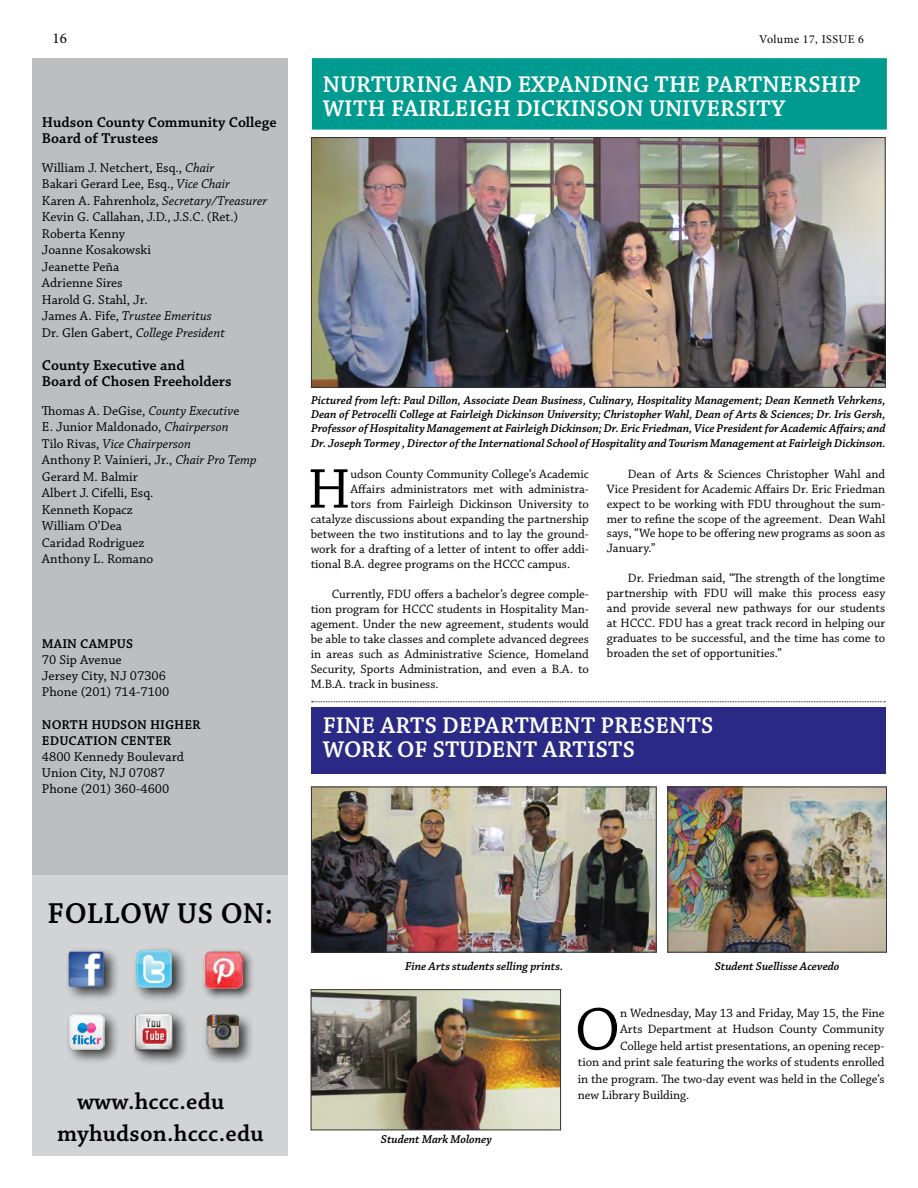
<style>
.page{position:relative;width:918px;height:1188px;background:#fff}
.page>*{position:absolute;margin:0;border:0;box-sizing:border-box;transform-origin:0 0}
.t1{font:63.45px "Chaparral Pro";color:#000}
.t2{font:58.95px "Chaparral Pro";color:#000}
.t3{font:600 30.45px "Chaparral Pro";letter-spacing:.015em;color:#000}
.t4{font:600 24.15px/31px "Chaparral Pro";letter-spacing:.01em;color:#000}
.t5{font:600 24px/24px "Chaparral Pro";color:#fff}
.t6{font:15px/16.5px "Chaparral Pro Semibold Capt";color:#000}
.t7{font:15px "Minion Pro";color:#000}
.t8{font:13.5px/16.5px "Chaparral Pro";color:#000}
.t9{font:13.35px/16px "Chaparral Pro Capt";color:#000}
.t10{font:13.35px/16px "Chaparral Pro Semibold Capt";color:#000}
.t11{font:12.75px/15px "Chaparral Pro";letter-spacing:-.005em;color:#000;text-align:justify}
.t12{font:italic 600 12px/14.4px "Chaparral Pro";color:#000;text-align:justify}
.t13{font:12px "Minion Pro";letter-spacing:.04em;color:#000}
.s1{font-style:italic}
</style>
<div class="page">
<img style="left:313px;top:139px;width:571px;height:247px">
<div style="left:311px;top:137px;width:575px;height:251px;border:1px solid #333"></div>
<div style="left:32px;top:58px;width:256px;height:1098px;background:#bcbec0"></div>
<div style="left:32px;top:875px;width:256px;height:281px;background:#d1d3d4"></div>
<div style="left:64px;top:947px;width:56px;height:56px;background:#000;opacity:.75"></div>
<img style="left:65px;top:948px;width:45px;height:45px">
<div style="left:64px;top:1010px;width:56px;height:55px;background:#000;opacity:.75"></div>
<img style="left:68px;top:1014px;width:37px;height:36px">
<div style="left:201px;top:948px;width:53px;height:53px;background:#000;opacity:.75"></div>
<img style="left:204px;top:951px;width:38px;height:38px">
<div style="left:132px;top:946px;width:56px;height:58px;background:#000;opacity:.75"></div>
<img style="left:133px;top:948px;width:41px;height:41px">
<div style="left:131px;top:1009px;width:58px;height:59px;background:#000;opacity:.75"></div>
<img style="left:134px;top:1014px;width:40px;height:39px">
<div style="left:201px;top:1011px;width:54px;height:54px;background:#000;opacity:.75"></div>
<img style="left:205px;top:1013px;width:36px;height:36px">
<svg style="left:312px;top:701px;width:573px;height:1px"></svg>
<div style="left:312px;top:58px;width:575px;height:72px;background:#009b90;border:2px solid #009b90"></div>
<img style="left:313px;top:991px;width:246px;height:137px">
<div style="left:311px;top:989px;width:250px;height:141px;border:1px solid #333"></div>
<img style="left:313px;top:789px;width:342px;height:162px">
<div style="left:311px;top:787px;width:346px;height:166px;border:1px solid #333"></div>
<img style="left:669px;top:789px;width:216px;height:162px">
<div style="left:667px;top:787px;width:220px;height:166px;border:1px solid #333"></div>
<div style="left:311px;top:707px;width:575px;height:67px;background:#2a2a86"></div>
<p class="t7" style="left:53px;top:29px;width:16px">16</p>
<p class="t13" style="left:759px;top:32px;width:106px">Volume 17, ISSUE 6</p>
<p class="t6" style="left:42px;top:114px;width:236px">Hudson County Community College<br>Board of Trustees</p>
<p class="t8" style="left:42px;top:160px;width:227px">William J. Netchert, Esq., <span class="s1">Chair<br></span>Bakari Gerard Lee, Esq., <span class="s1">Vice Chair<br></span>Karen A. Fahrenholz, <span class="s1">Secretary/Treasurer<br></span>Kevin G. Callahan, J.D., J.S.C. (Ret.)<br>Roberta Kenny<br>Joanne Kosakowski<br>Jeanette Peña<br>Adrienne Sires<br>Harold G. Stahl, Jr.<br>James A. Fife, <span class="s1">Trustee Emeritus<br></span>Dr. Glen Gabert, <span class="s1">College President</span></p>
<p class="t6" style="left:42px;top:357px;width:191px">County Executive and<br>Board of Chosen Freeholders</p>
<p class="t8" style="left:42px;top:403px;width:216px">Thomas A. DeGise, <span class="s1">County Executiv</span>e<br>E. Junior Maldonado, <span class="s1">Chairperson<br></span>Tilo Rivas, <span class="s1">Vice Chairperson<br></span>Anthony P. Vainieri, Jr., <span class="s1">Chair Pro Temp<br></span>Gerard M. Balmir<br>Albert J. Cifelli, Esq.<br>Kenneth Kopacz<br>William O’Dea<br>Caridad Rodriguez<br>Anthony L. Romano</p>
<p class="t10" style="left:42px;top:636px;width:93px">MAIN CAMPUS</p>
<p class="t9" style="left:42px;top:652px;width:129px">70 Sip Avenue<br>Jersey City, NJ 07306<br>Phone (201) 714-7100</p>
<p class="t10" style="left:42px;top:717px;width:160px">NORTH HUDSON HIGHER<br>EDUCATION CENTER</p>
<p class="t9" style="left:42px;top:749px;width:143px">4800 Kennedy Boulevard<br>Union City, NJ 07087<br>Phone (201) 360-4600</p>
<h3 class="t5" style="left:323px;top:73px;width:539px">NURTURING AND EXPANDING THE PARTNERSHIP<br>WITH FAIRLEIGH DICKINSON UNIVERSITY</h3>
<p class="t12" style="left:311px;top:393px;width:576px">Pictured from left: Paul Dillon, Associate Dean Business, Culinary, Hospitality Management; Dean Kenneth Vehrkens, Dean of Petrocelli College at Fairleigh Dickinson University; Christopher Wahl, Dean of Arts &amp; Sciences; Dr. Iris Gersh, Professor of Hospitality Management at Fairleigh Dickinson; Dr. Eric Friedman, Vice President for Academic Affairs; and Dr. Joseph Tormey , Director of the International School of Hospitality and Tourism Management at Fairleigh Dickinson.</p>
<h2 class="t2" style="left:308px;top:456px;width:45px">H</h2>
<p class="t11" style="left:350px;top:467px;width:240px">udson County Community College’s Academic</p>
<p class="t11" style="left:350px;top:482px;width:240px">Affairs administrators met with administra-</p>
<p class="t11" style="left:350px;top:497px;width:240px">tors from Fairleigh Dickinson University to</p>
<p class="t11" style="left:311px;top:512px;width:280px">catalyze discussions about expanding the partnership</p>
<p class="t11" style="left:311px;top:527px;width:280px">between the two institutions and to lay the ground-</p>
<p class="t11" style="left:311px;top:542px;width:280px">work for a drafting of a letter of intent to offer addi-</p>
<p class="t11" style="left:311px;top:557px;width:261px">tional B.A. degree programs on the HCCC campus.</p>
<p class="t11" style="left:311px;top:587px;width:280px;text-indent:21px">Currently, FDU offers a bachelor’s degree comple&shy;tion program for HCCC students in Hospitality Man&shy;agement. Under the new agreement, students would be able to take classes and complete advanced degrees in areas such as Administrative Science, Homeland Security, Sports Administration, and even a B.A. to M.B.A. track in business.</p>
<p class="t11" style="left:607px;top:466px;width:280px;text-indent:21px">Dean of Arts &amp; Sciences Christopher Wahl and Vice President for Academic Affairs Dr. Eric Friedman expect to be working with FDU throughout the sum&shy;mer to refine the scope of the agreement. Dean Wahl says, “We hope to be offering new programs as soon as January.”</p>
<p class="t11" style="left:607px;top:571px;width:280px;text-indent:21px">Dr. Friedman said, “The strength of the longtime partnership with FDU will make this process easy and provide several new pathways for our students at HCCC. FDU has a great track record in helping our graduates to be successful, and the time has come to broaden the set of opportunities.”</p>
<h3 class="t5" style="left:323px;top:715px;width:392px">FINE ARTS DEPARTMENT PRESENTS<br>WORK OF STUDENT ARTISTS</h3>
<h3 class="t3" style="left:47px;top:896px;width:227px">FOLLOW US ON:</h3>
<h3 class="t4" style="left:57px;top:1087px;width:208px;text-indent:20px">www.hccc.edu myhudson.hccc.edu</h3>
<p class="t12" style="left:405px;top:960px;width:160px">Fine Arts students selling prints.</p>
<p class="t12" style="left:715px;top:960px;width:126px">Student Suellisse Acevedo</p>
<h1 class="t1" style="left:575px;top:994px;width:47px">O</h1>
<p class="t11" style="left:620px;top:1006px;width:266px">n Wednesday, May 13 and Friday, May 15, the Fine</p>
<p class="t11" style="left:620px;top:1022px;width:266px">Arts Department at Hudson County Community</p>
<p class="t11" style="left:620px;top:1039px;width:266px">College held artist presentations, an opening recep-</p>
<p class="t11" style="left:578px;top:1055px;width:308px">tion and print sale featuring the works of students enrolled</p>
<p class="t11" style="left:578px;top:1072px;width:308px">in the program. The two-day event was held in the College’s</p>
<p class="t11" style="left:578px;top:1088px;width:113px">new Library Building.</p>
<p class="t12" style="left:381px;top:1132px;width:113px">Student Mark Moloney</p>
</div>
